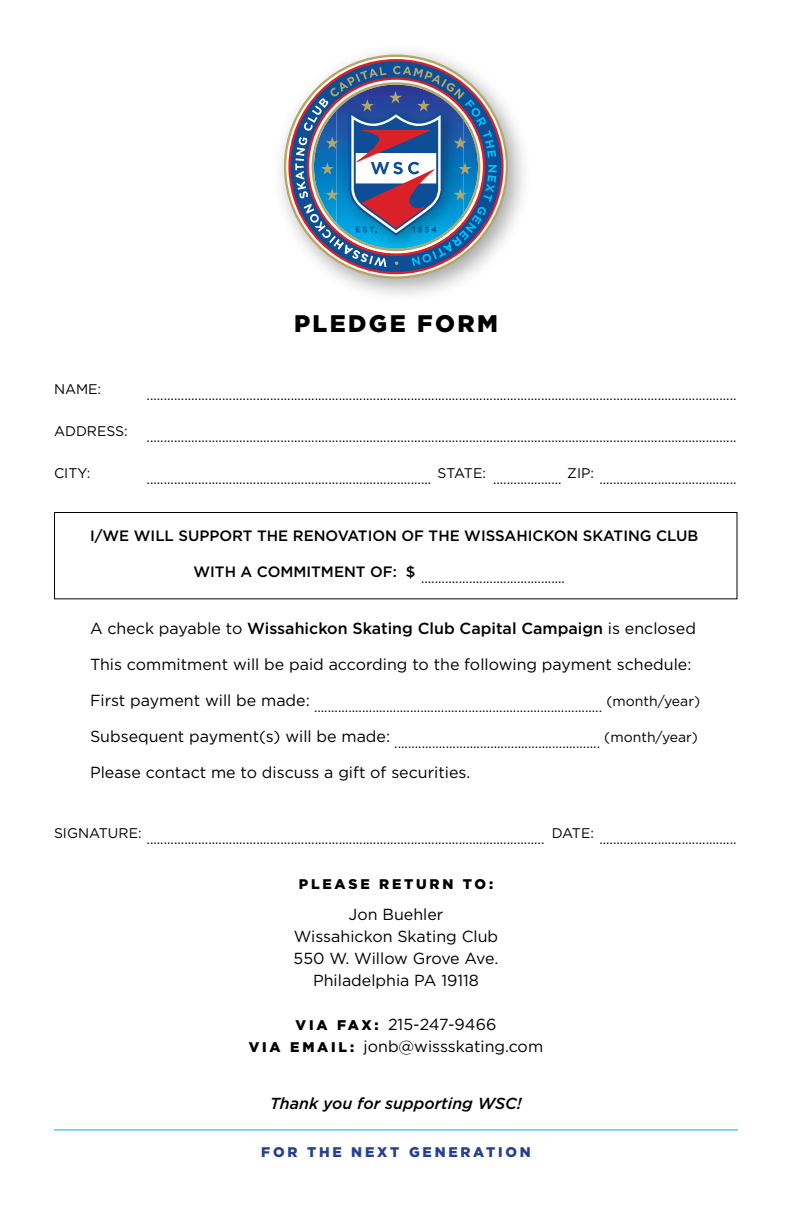
<style>
.page{position:relative;width:792px;height:1224px;background:#fff}
.page>*{position:absolute;margin:0;border:0;box-sizing:border-box;transform-origin:0 0}
.t1{font:900 24px "Gotham";letter-spacing:.1em;color:#000}
.t2{font:16px/22px "Gotham";color:#000;text-align:center}
.t3{font:500 16px "Gotham";color:#000}
.t4{font:italic 500 16px "Gotham";color:#000}
.t5{font:500 15px "Gotham";color:#000}
.t6{font:14px "Gotham";color:#000}
.t7{font:900 14px "Gotham";letter-spacing:.2em;color:#25408f}
.t8{font:900 14px "Gotham";letter-spacing:.2em;color:#000}
.s1{font-weight:400}
.s2{font-weight:900;font-size:14px}
</style>
<div class="page">
<div style="left:272px;top:42px;width:260px;height:260px;background:#000;opacity:.35"></div>
<svg style="left:284px;top:55px;width:224px;height:224px"></svg>
<svg style="left:288px;top:59px;width:216px;height:215px"></svg>
<svg style="left:295px;top:66px;width:202px;height:201px"></svg>
<div style="left:54px;top:512px;width:684px;height:87px;border:1px solid #000"></div>
<hr style="left:54px;top:1129px;width:684px;height:1px;background:#00aeef">
<p class="t6" style="left:54px;top:381px;width:49px">NAME:</p>
<p class="t6" style="left:54px;top:423px;width:75px">ADDRESS:</p>
<h1 class="t1" style="left:294px;top:307px;width:205px">PLEDGE FORM</h1>
<p class="t6" style="left:147px;top:387px;width:591px">............................................................................................................................................................................</p>
<p class="t6" style="left:147px;top:429px;width:591px">............................................................................................................................................................................</p>
<p class="t6" style="left:54px;top:465px;width:38px">CITY:</p>
<p class="t6" style="left:147px;top:471px;width:591px">................................................................................... STATE: .................... ZIP: ........................................</p>
<p class="t5" style="left:90px;top:527px;width:610px">I/WE WILL SUPPORT THE RENOVATION OF THE WISSAHICKON SKATING CLUB</p>
<p class="t6" style="left:194px;top:570px;width:373px"><sup>WITH</sup> <sup>A</sup> <sup>COMMITMENT</sup> <sup>OF:</sup> <sup>$</sup> ..........................................</p>
<p class="t3" style="left:90px;top:618px;width:607px"><span class="s1">A check payable to</span> Wissahickon Skating Club Capital Campaign <span class="s1">is enclosed</span></p>
<p class="t2" style="left:90px;top:653px;width:603px">This commitment will be paid according to the following payment schedule:</p>
<p class="t6" style="left:90px;top:698px;width:612px"><sup>First</sup> <sup>payment</sup> <sup>will</sup> <sup>be</sup> <sup>made:</sup> .................................................................................... (month/year)</p>
<p class="t6" style="left:90px;top:734px;width:610px"><sup>Subsequent</sup> <sup>payment(s)</sup> <sup>will</sup> <sup>be</sup> <sup>made:</sup> ............................................................ (month/year)</p>
<p class="t2" style="left:90px;top:761px;width:382px">Please contact me to discuss a gift of securities.</p>
<p class="t6" style="left:54px;top:830px;width:684px">SIGNATURE: .................................................................................................................... DATE: ........................................</p>
<p class="t8" style="left:299px;top:875px;width:196px">PLEASE RETURN TO:</p>
<p class="t2" style="left:294px;top:904px;width:206px">Jon Buehler<br>Wissahickon Skating Club<br>550 W. Willow Grove Ave.<br>Philadelphia PA 19118</p>
<p class="t2" style="left:249px;top:1014px;width:296px"><span class="s2">V I A FA X :</span> 215-247-9466<br><span class="s2">V I A E M A I L :</span> jonb@wissskating.com</p>
<p class="t4" style="left:270px;top:1093px;width:253px">Thank you for supporting WSC!</p>
<p class="t7" style="left:261px;top:1143px;width:271px">FOR THE NEXT GENERATION</p>
</div>
